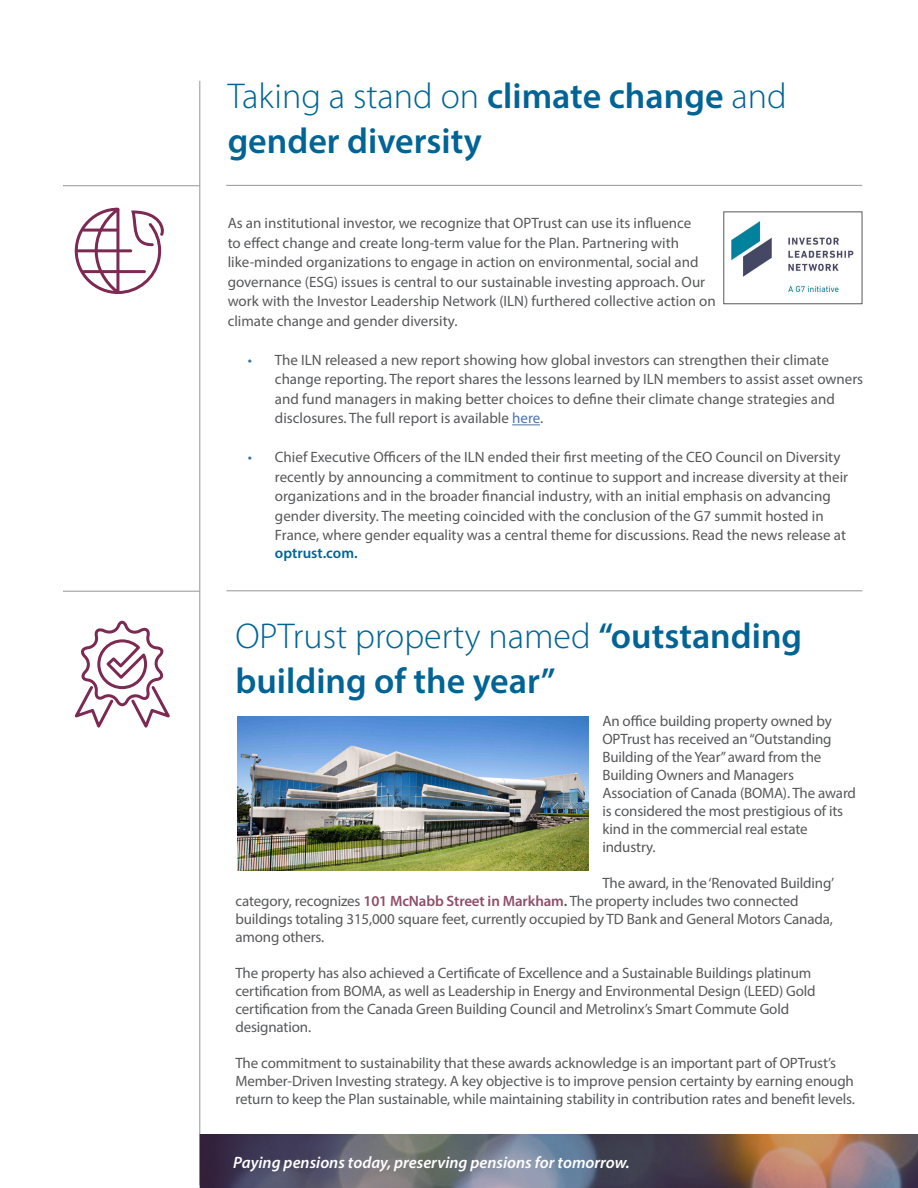
<style>
.page{position:relative;width:918px;height:1188px;background:#fff}
.page>*{position:absolute;margin:0;border:0;box-sizing:border-box;transform-origin:0 0}
.t1{font:600 36px/45px "Myriad Pro";color:#016495}
.t2{font:italic 600 16.5px "Myriad Pro";color:#fff}
.t3{font:15px/18px "Myriad Pro";letter-spacing:-.005em;color:#57585a}
.t4{font:600 15px "Myriad Pro";color:#016495}
.s1{font-weight:300}
.s2{color:#3278a4}
.s3{color:#4d72ac}
.s4{font-weight:600;color:#8e4e69}
.s5{font-weight:600}
</style>
<div class="page">
<hr style="left:200px;top:81px;width:1px;height:1104px;background:#939598">
<svg style="left:199px;top:1134px;width:719px;height:54px;background:#6b626a"></svg>
<svg style="left:512px;top:424px;width:28px;height:1px"></svg>
<hr style="left:226px;top:185px;width:636px;height:1px;background:#939598">
<svg style="left:74px;top:207px;width:90px;height:87px"></svg>
<img style="left:723px;top:218px;width:131px;height:80px">
<hr style="left:226px;top:591px;width:636px;height:1px;background:#939598">
<hr style="left:63px;top:185px;width:137px;height:1px;background:#939598">
<hr style="left:63px;top:591px;width:137px;height:1px;background:#939598">
<img style="left:238px;top:717px;width:351px;height:153px">
<svg style="left:74px;top:620px;width:96px;height:108px"></svg>
<div style="left:724px;top:212px;width:138px;height:92px;border:1px solid #57585a"></div>
<p class="t1" style="left:228px;top:72px;width:561px"><span class="s1">Taking a stand on</span> climate change <span class="s1">and </span>gender diversity</p>
<p class="t3" style="left:228px;top:213px;width:490px;line-height:19.5px">As an institutional investor, we recognize that OPTrust can use its influence<br>to effect change and create long-term value for the Plan. Partnering with like-minded organizations to engage in action on environmental, social and governance (ESG) issues is central to our sustainable investing approach. Our work with the Investor Leadership Network (ILN) furthered collective action on climate change and gender diversity.</p>
<p class="t3" style="left:275px;top:350px;width:590px;line-height:19.5px;text-indent:-27px"><span class="s2">•</span> The ILN released a new report showing how global investors can strengthen their climate change reporting. The report shares the lessons learned by ILN members to assist asset owners and fund managers in making better choices to define their climate change strategies and disclosures. The full report is available <span class="s3">here</span>.</p>
<p class="t3" style="left:275px;top:447px;width:575px;line-height:19.5px;text-indent:-27px"><span class="s2">•</span> Chief Executive Officers of the ILN ended their first meeting of the CEO Council on Diversity recently by announcing a commitment to continue to support and increase diversity at their organizations and in the broader financial industry, with an initial emphasis on advancing gender diversity. The meeting coincided with the conclusion of the G7 summit hosted in France, where gender equality was a central theme for discussions. Read the news release at</p>
<p class="t4" style="left:275px;top:544px;width:84px">optrust.com.</p>
<p class="t1" style="left:235px;top:612px;width:568px"><span class="s1">OPTrust property named</span> “outstanding building of the year”</p>
<p class="t3" style="left:602px;top:712px;width:255px">An office building property owned by OPTrust has received an “Outstanding Building of the Year” award from the Building Owners and Managers Association of Canada (BOMA). The award is considered the most prestigious of its kind in the commercial real estate industry.</p>
<p class="t3" style="left:235px;top:874px;width:600px;text-indent:367px">The award, in the ‘Renovated Building’ category, recognizes <span class="s4">101 McNabb Street in Markham</span><span class="s5">.</span> The property includes two connected buildings totaling 315,000 square feet, currently occupied by TD Bank and General Motors Canada, among others.</p>
<p class="t3" style="left:235px;top:964px;width:582px">The property has also achieved a Certificate of Excellence and a Sustainable Buildings platinum certification from BOMA, as well as Leadership in Energy and Environmental Design (LEED) Gold certification from the Canada Green Building Council and Metrolinx’s Smart Commute Gold designation.</p>
<p class="t3" style="left:235px;top:1054px;width:621px">The commitment to sustainability that these awards acknowledge is an important part of OPTrust’s<br>Member-Driven Investing strategy. A key objective is to improve pension certainty by earning enough return to keep the Plan sustainable, while maintaining stability in contribution rates and benefit levels.</p>
<p class="t2" style="left:233px;top:1152px;width:398px">Paying pensions today, preserving pensions for tomorrow.</p>
</div>
